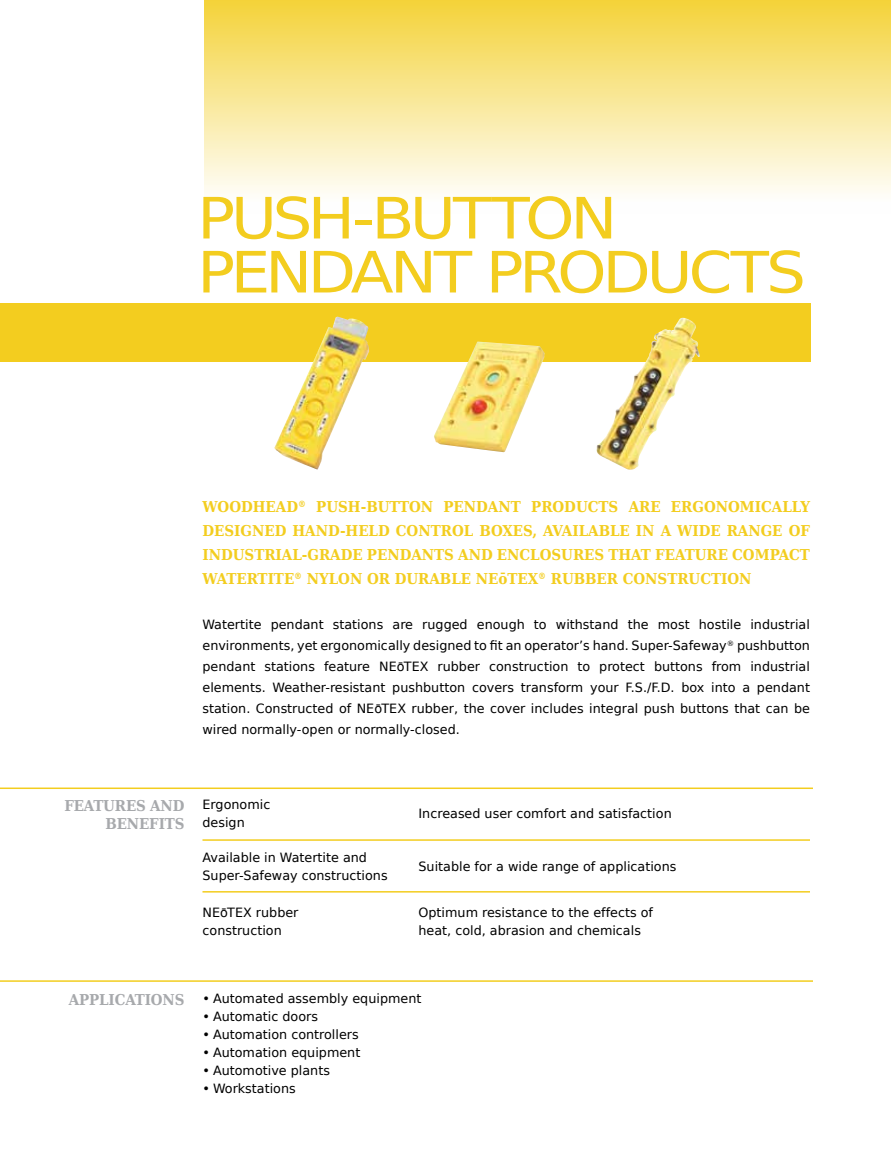
<style>
.page{position:relative;width:891px;height:1175px;background:#fff}
.page>*{position:absolute;margin:0;border:0;box-sizing:border-box;transform-origin:0 0}
.t1{font:57px/54px "Bitstream Vera Sans";letter-spacing:-.065em;color:#f3cd1f;scale:1.1 1}
.t2{font:700 15px/24px "DejaVu Serif Condensed";color:#f3cd1f;text-align:justify}
.t3{font:700 15px/18px "DejaVu Serif Condensed";letter-spacing:-.01em;color:#a7a9ac;text-align:right}
.t4{font:12.75px/21px "Bitstream Vera Sans";color:#000;text-align:justify}
</style>
<div class="page">
<div style="left:0;top:303px;width:811px;height:58px;background:#f3cd1f"></div>
<img style="left:274px;top:317px;width:95px;height:152px">
<hr style="left:203px;top:839px;width:607px;height:1px;background:#f3cd1f">
<hr style="left:0;top:787px;width:813px;height:2px;background:#f3cd1f">
<hr style="left:0;top:980px;width:813px;height:1px;background:#f3cd1f">
<hr style="left:203px;top:891px;width:607px;height:1px;background:#f3cd1f">
<img style="left:434px;top:341px;width:111px;height:111px">
<img style="left:596px;top:318px;width:104px;height:152px">
<div style="left:204px;top:0;width:687px;height:213px;background:linear-gradient(to bottom,#f4d239,#fff)"></div>
<h1 class="t1" style="left:197px;top:196px;width:555px">PUSH-BUTTON<br>PENDANT PRODUCTS</h1>
<p class="t2" style="left:202px;top:496px;width:609px">WOODHEAD<sup>®</sup> PUSH-BUTTON PENDANT PRODUCTS ARE ERGONOMICALLY DESIGNED HAND-HELD CONTROL BOXES, AVAILABLE IN A WIDE RANGE OF INDUSTRIAL-GRADE PENDANTS AND ENCLOSURES THAT FEATURE COMPACT WATERTITE<sup>®</sup> NYLON OR DURABLE NEōTEX<sup>®</sup> RUBBER CONSTRUCTION</p>
<p class="t4" style="left:202px;top:615px;width:609px">Watertite pendant stations are rugged enough to withstand the most hostile industrial environments, yet ergonomically designed to fit an operator’s hand. Super-Safeway<sup>®</sup> pushbutton pendant stations feature NEo¯TEX rubber construction to protect buttons from industrial elements . Weather-resistant pushbutton covers transform your F .S ./F .D . box into a pendant station . Constructed of NEo¯TEX rubber, the cover includes integral push buttons that can be wired normally-open or normally-closed .</p>
<p class="t3" style="left:64px;top:797px;width:122px">FEATURES AND<br>BENEFITS</p>
<p class="t4" style="left:203px;top:795px;width:69px">Ergonomic</p>
<p class="t4" style="left:419px;top:804px;width:255px">Increased user comfort and satisfaction</p>
<p class="t4" style="left:203px;top:813px;width:44px">design</p>
<p class="t4" style="left:203px;top:847px;width:166px">Available in Watertite and</p>
<p class="t4" style="left:419px;top:856px;width:259px">Suitable for a wide range of applications</p>
<p class="t4" style="left:203px;top:865px;width:187px">Super-Safeway constructions</p>
<p class="t4" style="left:203px;top:902px;width:97px">NEo¯TEX rubber</p>
<p class="t4" style="left:419px;top:902px;width:236px">Optimum resistance to the effects of</p>
<p class="t4" style="left:203px;top:920px;width:81px">construction</p>
<p class="t4" style="left:419px;top:920px;width:224px">heat, cold, abrasion and chemicals</p>
<p class="t3" style="left:69px;top:991px;width:117px">APPLICATIONS</p>
<p class="t4" style="left:202px;top:988px;width:220px">• Automated assembly equipment</p>
<p class="t4" style="left:203px;top:1006px;width:117px">• Automatic doors</p>
<p class="t4" style="left:203px;top:1024px;width:158px">• Automation controllers</p>
<p class="t4" style="left:203px;top:1042px;width:159px">• Automation equipment</p>
<p class="t4" style="left:203px;top:1060px;width:129px">• Automotive plants</p>
<p class="t4" style="left:203px;top:1078px;width:95px">• Workstations</p>
</div>
